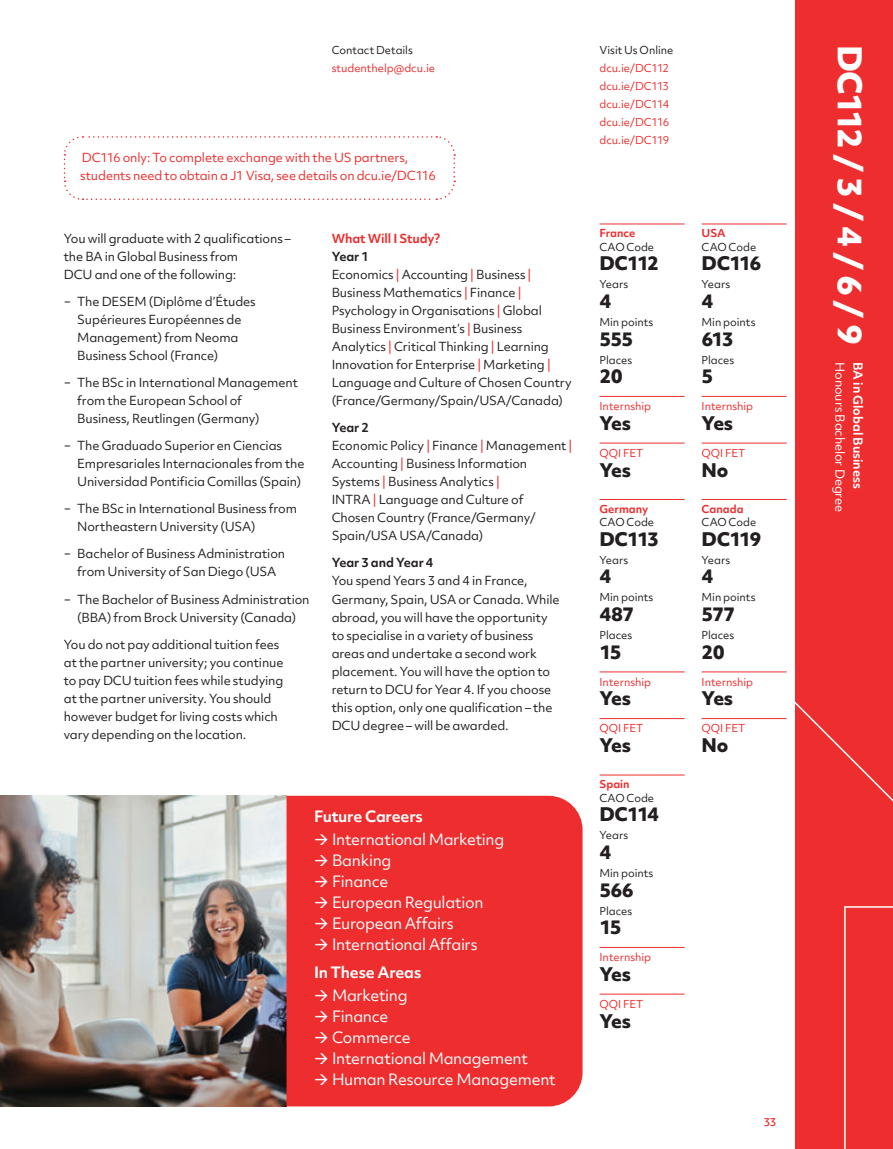
<style>
.page{position:relative;width:893px;height:1149px;background:#fff}
.page>*{position:absolute;margin:0;border:0;box-sizing:border-box;transform-origin:0 0}
.t1{font:800 31.5px "Objektiv Mk 2";letter-spacing:-.07em;color:#fff}
.t2{font:800 18px "Objektiv Mk 2";letter-spacing:-.055em;color:#231f20}
.t3{font:15px/28.5px "Objektiv Mk 2";letter-spacing:-.02em;color:#fff}
.t4{font:700 15px "Objektiv Mk 2";letter-spacing:-.015em;color:#fff}
.t5{font:12px/18px "Objektiv Mk 2";letter-spacing:-.01em;color:#231f20}
.t6{font:12px/18px "Objektiv Mk 2";letter-spacing:-.01em;color:#ee2d2e}
.t7{font:12px "Objektiv Mk 2";letter-spacing:-.01em;color:#fff}
.t8{font:700 12px "Objektiv Mk 2";letter-spacing:-.005em;color:#fff}
.t9{font:700 12px "Objektiv Mk 2";letter-spacing:-.005em;color:#ee2d2e}
.t10{font:700 12px "Objektiv Mk 2";letter-spacing:-.005em;color:#231f20}
.t11{font:10.5px "Objektiv Mk 2";letter-spacing:-.005em;color:#231f20}
.t12{font:10.5px/18px "Objektiv Mk 2";letter-spacing:-.005em;color:#ee2d2e;text-align:justify}
.t13{font:700 10.5px "Objektiv Mk 2";color:#ee2d2e}
.t14{font:500 10.5px "Objektiv Mk 2";color:#ee2d2e}
.s1{font-weight:700}
.s2{color:#ee2d2e}
</style>
<div class="page">
<img style="left:0;top:795px;width:286px;height:310px">
<div style="left:795px;top:0;width:98px;height:1148px;background:#ee2d2e"></div>
<svg style="left:795px;top:701px;width:98px;height:447px"></svg>
<div style="left:286px;top:795px;width:297px;height:310px;background:#ee2d2e"></div>
<svg style="left:63px;top:136px;width:393px;height:64px"></svg>
<hr style="left:600px;top:223px;width:85px;height:1px;background:#ee2d2e">
<hr style="left:600px;top:396px;width:85px;height:1px;background:#ee2d2e">
<hr style="left:600px;top:442px;width:85px;height:1px;background:#ee2d2e">
<hr style="left:600px;top:499px;width:85px;height:1px;background:#ee2d2e">
<hr style="left:600px;top:671px;width:85px;height:1px;background:#ee2d2e">
<hr style="left:600px;top:718px;width:85px;height:1px;background:#ee2d2e">
<hr style="left:600px;top:774px;width:85px;height:1px;background:#ee2d2e">
<hr style="left:600px;top:946px;width:85px;height:1px;background:#ee2d2e">
<hr style="left:600px;top:993px;width:85px;height:1px;background:#ee2d2e">
<hr style="left:702px;top:223px;width:85px;height:1px;background:#ee2d2e">
<hr style="left:702px;top:396px;width:85px;height:1px;background:#ee2d2e">
<hr style="left:702px;top:442px;width:85px;height:1px;background:#ee2d2e">
<hr style="left:702px;top:499px;width:85px;height:1px;background:#ee2d2e">
<hr style="left:702px;top:671px;width:85px;height:1px;background:#ee2d2e">
<hr style="left:702px;top:718px;width:85px;height:1px;background:#ee2d2e">
<p class="t11" style="left:332px;top:43px;width:83px">Contact Details</p>
<p class="t12" style="left:332px;top:59px;width:105px">studenthelp@dcu.ie</p>
<p class="t6" style="left:80px;top:149px;width:357px">DC116 only: To complete exchange with the US partners, students need to obtain a J1 Visa, see details on dcu.ie/DC116</p>
<p class="t5" style="left:64px;top:229px;width:229px">You will graduate with 2 qualifications – the BA in Global Business from<br>DCU and one of the following:</p>
<p class="t5" style="left:77px;top:292px;width:180px;text-indent:-14px">− The DESEM (Diplôme d’Études<br>Supérieures Européennes de<br>Management) from Neoma<br>Business School (France)</p>
<p class="t5" style="left:77px;top:373px;width:222px;text-indent:-14px">− The BSc in International Management from the European School of<br>Business, Reutlingen (Germany)</p>
<p class="t5" style="left:77px;top:436px;width:229px;text-indent:-14px">− The Graduado Superior en Ciencias<br>Empresariales Internacionales from the<br>Universidad Pontificia Comillas (Spain)</p>
<p class="t5" style="left:77px;top:499px;width:221px;text-indent:-14px">− The BSc in International Business from<br>Northeastern University (USA)</p>
<p class="t5" style="left:64px;top:544px;width:223px;text-align:center">− Bachelor of Business Administration from University of San Diego (USA</p>
<p class="t5" style="left:64px;top:589px;width:247px;text-align:center">− The Bachelor of Business Administration (BBA) from Brock University (Canada)</p>
<p class="t5" style="left:64px;top:634px;width:221px">You do not pay additional tuition fees at the partner university; you continue to pay DCU tuition fees while studying at the partner university. You should however budget for living costs which vary depending on the location.</p>
<p class="t9" style="left:332px;top:230px;width:110px">What Will I Study?</p>
<p class="t5" style="left:332px;top:247px;width:241px"><span class="s1">Year 1<br></span>Economics <span class="s2">|</span> Accounting <span class="s2">|</span> Business <span class="s2">| </span>Business Mathematics <span class="s2">|</span> Finance <span class="s2">| </span>Psychology in Organisations <span class="s2">|</span> Global Business Environment’s <span class="s2">|</span> Business Analytics <span class="s2">|</span> Critical Thinking <span class="s2">|</span> Learning Innovation for Enterprise <span class="s2">|</span> Marketing <span class="s2">| </span>Language and Culture of Chosen Country (France/Germany/Spain/USA/Canada)</p>
<p class="t5" style="left:332px;top:418px;width:242px"><span class="s1">Year 2<br></span>Economic Policy <span class="s2">|</span> Finance <span class="s2">|</span> Management <span class="s2">|<br></span>Accounting <span class="s2">|</span> Business Information<br>Systems <span class="s2">|</span> Business Analytics <span class="s2">|<br></span>INTRA <span class="s2">|</span> Language and Culture of<br>Chosen Country (France/Germany/<br>Spain/USA USA/Canada)</p>
<p class="t10" style="left:332px;top:554px;width:103px">Year 3 and Year 4</p>
<p class="t5" style="left:332px;top:571px;width:229px">You spend Years 3 and 4 in France, Germany, Spain, USA or Canada. While abroad, you will have the opportunity to specialise in a variety of business areas and undertake a second work placement. You will have the option to return to DCU for Year 4. If you choose this option, only one qualification – the DCU degree – will be awarded.</p>
<p class="t4" style="left:314px;top:805px;width:111px">Future Careers</p>
<p class="t3" style="left:314px;top:824px;width:192px">→ International Marketing</p>
<p class="t3" style="left:314px;top:845px;width:79px">→ Banking</p>
<p class="t3" style="left:314px;top:866px;width:76px">→ Finance</p>
<p class="t3" style="left:314px;top:887px;width:171px">→ European Regulation</p>
<p class="t3" style="left:314px;top:908px;width:141px">→ European Affairs</p>
<p class="t3" style="left:314px;top:929px;width:165px">→ International Affairs<br><span class="s1">In These Areas</span></p>
<p class="t3" style="left:314px;top:980px;width:95px">→ Marketing</p>
<p class="t3" style="left:314px;top:1001px;width:76px">→ Finance</p>
<p class="t3" style="left:314px;top:1022px;width:98px">→ Commerce</p>
<p class="t3" style="left:314px;top:1043px;width:216px">→ International Management</p>
<p class="t3" style="left:314px;top:1064px;width:243px">→ Human Resource Management</p>
<p class="t11" style="left:600px;top:43px;width:75px">Visit Us Online</p>
<p class="t12" style="left:600px;top:59px;width:71px">dcu.ie/DC112 dcu.ie/DC113 dcu.ie/DC114 dcu.ie/DC116 dcu.ie/DC119</p>
<p class="t13" style="left:600px;top:226px;width:37px">France</p>
<p class="t11" style="left:600px;top:239px;width:56px">CAO Code</p>
<h2 class="t2" style="left:600px;top:250px;width:61px">DC112</h2>
<p class="t11" style="left:600px;top:277px;width:30px">Years</p>
<h2 class="t2" style="left:600px;top:288px;width:13px">4</h2>
<p class="t11" style="left:600px;top:314px;width:55px">Min points</p>
<h2 class="t2" style="left:600px;top:326px;width:35px">555</h2>
<p class="t11" style="left:600px;top:352px;width:34px">Places</p>
<h2 class="t2" style="left:600px;top:363px;width:24px">20</h2>
<p class="t12" style="left:600px;top:397px;width:53px">Internship</p>
<h2 class="t2" style="left:600px;top:410px;width:33px">Yes</h2>
<p class="t12" style="left:600px;top:444px;width:45px">QQI FET</p>
<h2 class="t2" style="left:600px;top:456px;width:33px">Yes</h2>
<p class="t13" style="left:600px;top:501px;width:50px">Germany</p>
<p class="t11" style="left:600px;top:515px;width:56px">CAO Code</p>
<h2 class="t2" style="left:600px;top:526px;width:61px">DC113</h2>
<p class="t11" style="left:600px;top:552px;width:30px">Years</p>
<h2 class="t2" style="left:600px;top:563px;width:13px">4</h2>
<p class="t11" style="left:600px;top:590px;width:55px">Min points</p>
<h2 class="t2" style="left:600px;top:601px;width:36px">487</h2>
<p class="t11" style="left:600px;top:627px;width:34px">Places</p>
<h2 class="t2" style="left:600px;top:638px;width:24px">15</h2>
<p class="t12" style="left:600px;top:672px;width:53px">Internship</p>
<h2 class="t2" style="left:600px;top:685px;width:33px">Yes</h2>
<p class="t12" style="left:600px;top:719px;width:45px">QQI FET</p>
<h2 class="t2" style="left:600px;top:732px;width:33px">Yes</h2>
<p class="t13" style="left:600px;top:776px;width:32px">Spain</p>
<p class="t11" style="left:600px;top:790px;width:56px">CAO Code</p>
<h2 class="t2" style="left:600px;top:801px;width:61px">DC114</h2>
<p class="t11" style="left:600px;top:827px;width:30px">Years</p>
<h2 class="t2" style="left:600px;top:838px;width:13px">4</h2>
<p class="t11" style="left:600px;top:865px;width:55px">Min points</p>
<h2 class="t2" style="left:600px;top:876px;width:35px">566</h2>
<p class="t11" style="left:600px;top:903px;width:34px">Places</p>
<h2 class="t2" style="left:600px;top:914px;width:24px">15</h2>
<p class="t12" style="left:600px;top:947px;width:53px">Internship</p>
<h2 class="t2" style="left:600px;top:960px;width:33px">Yes</h2>
<p class="t12" style="left:600px;top:994px;width:45px">QQI FET</p>
<h2 class="t2" style="left:600px;top:1007px;width:33px">Yes</h2>
<p class="t13" style="left:702px;top:226px;width:26px">USA</p>
<p class="t11" style="left:702px;top:239px;width:56px">CAO Code</p>
<h2 class="t2" style="left:702px;top:250px;width:61px">DC116</h2>
<p class="t11" style="left:702px;top:277px;width:30px">Years</p>
<h2 class="t2" style="left:702px;top:288px;width:13px">4</h2>
<p class="t11" style="left:702px;top:314px;width:55px">Min points</p>
<h2 class="t2" style="left:702px;top:326px;width:33px">613</h2>
<p class="t11" style="left:702px;top:352px;width:34px">Places</p>
<h2 class="t2" style="left:702px;top:363px;width:13px">5</h2>
<p class="t12" style="left:702px;top:397px;width:53px">Internship</p>
<h2 class="t2" style="left:702px;top:410px;width:33px">Yes</h2>
<p class="t12" style="left:702px;top:444px;width:45px">QQI FET</p>
<h2 class="t2" style="left:702px;top:456px;width:28px">No</h2>
<p class="t13" style="left:702px;top:501px;width:43px">Canada</p>
<p class="t11" style="left:702px;top:515px;width:56px">CAO Code</p>
<h2 class="t2" style="left:702px;top:526px;width:61px">DC119</h2>
<p class="t11" style="left:702px;top:552px;width:30px">Years</p>
<h2 class="t2" style="left:702px;top:563px;width:13px">4</h2>
<p class="t11" style="left:702px;top:590px;width:55px">Min points</p>
<h2 class="t2" style="left:702px;top:601px;width:34px">577</h2>
<p class="t11" style="left:702px;top:627px;width:34px">Places</p>
<h2 class="t2" style="left:702px;top:638px;width:24px">20</h2>
<p class="t12" style="left:702px;top:672px;width:53px">Internship</p>
<h2 class="t2" style="left:702px;top:685px;width:33px">Yes</h2>
<p class="t12" style="left:702px;top:719px;width:45px">QQI FET</p>
<h2 class="t2" style="left:702px;top:732px;width:28px">No</h2>
<p class="t14" style="left:764px;top:1114px;width:14px">33</p>
<h1 class="t1" style="left:872px;top:45px;width:300px;rotate:90deg">DC112 / 3 / 4 / 6 / 9</h1>
<p class="t7" style="left:848px;top:362px;width:152px;rotate:90deg">Honours Bachelor Degree</p>
<p class="t8" style="left:866px;top:362px;width:128px;rotate:90deg">BA in Global Business</p>
</div>
